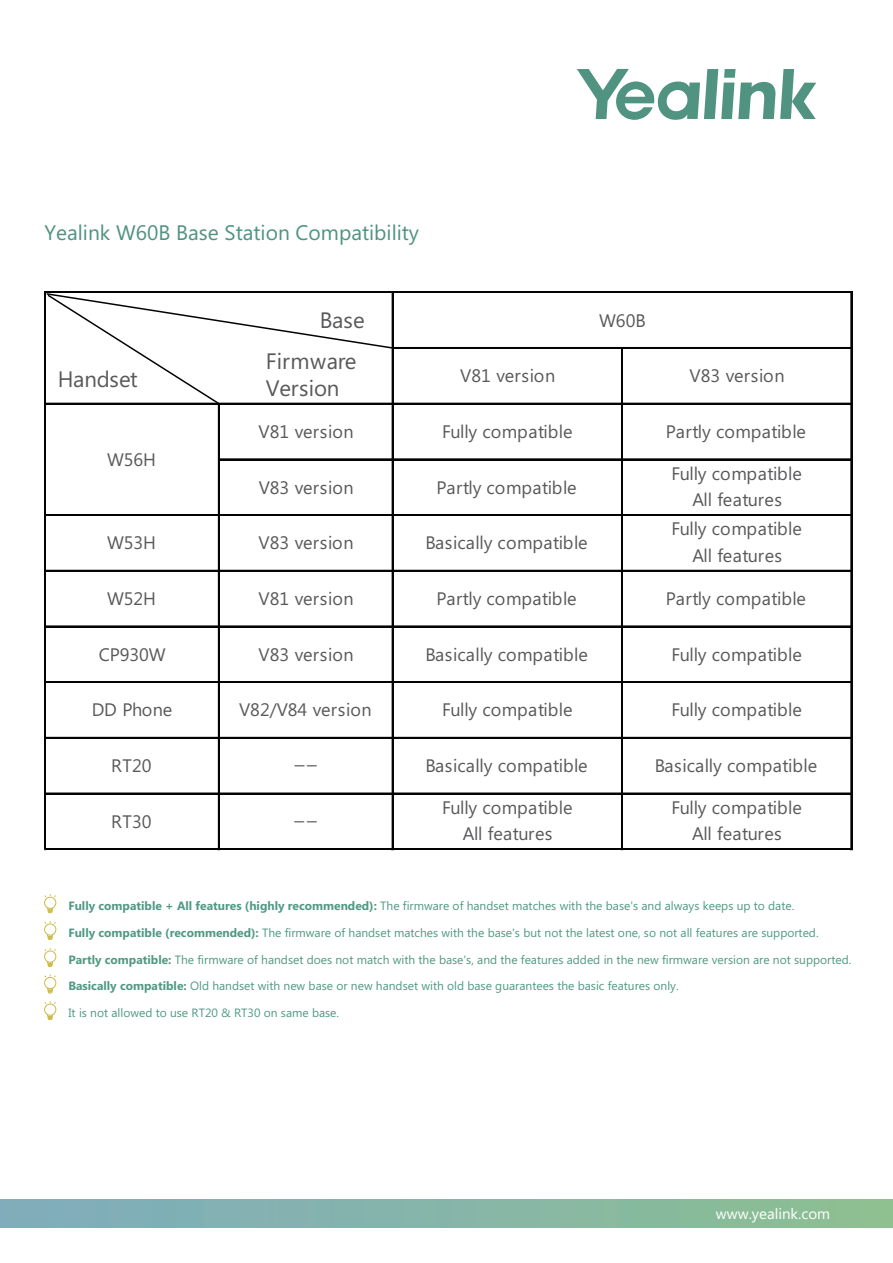
<style>
.page{position:relative;width:893px;height:1263px;background:#fff}
.page>*{position:absolute;margin:0;border:0;box-sizing:border-box;transform-origin:0 0}
.t1{font:22.2px/27.9px "Microsoft Phags Pa";color:#59595b}
.t2{font:21px "Microsoft Phags Pa";color:#509380}
.t3{font:18.15px/26.4px "Microsoft Phags Pa";color:#59595b;text-align:center}
.t4{font:15px "Microsoft Phags Pa";color:#fff}
.t5{font:12px/26.4px "Microsoft Phags Pa";color:#509983}
.s1{font-weight:700}
</style>
<div class="page">
<svg style="left:577px;top:69px;width:239px;height:51px"></svg>
<div style="left:0;top:1199px;width:893px;height:28px;background:linear-gradient(to right,#7facbe,#8dc091)"></div>
<div style="left:44px;top:897px;width:12px;height:12px;border:1px solid #cdba42;border-radius:50%"></div>
<svg style="left:44px;top:894px;width:12px;height:3px"></svg>
<div style="left:44px;top:923px;width:12px;height:12px;border:1px solid #cdba42;border-radius:50%"></div>
<svg style="left:44px;top:907px;width:12px;height:17px"></svg>
<div style="left:44px;top:950px;width:12px;height:12px;border:1px solid #cdba42;border-radius:50%"></div>
<svg style="left:44px;top:934px;width:12px;height:17px"></svg>
<div style="left:44px;top:977px;width:12px;height:12px;border:1px solid #cdba42;border-radius:50%"></div>
<svg style="left:44px;top:961px;width:12px;height:17px"></svg>
<hr style="left:45px;top:292px;width:1px;height:558px;background:#030303">
<hr style="left:218px;top:404px;width:2px;height:446px;background:#030303">
<hr style="left:392px;top:293px;width:1px;height:557px;background:#030303">
<hr style="left:621px;top:349px;width:2px;height:501px;background:#030303">
<hr style="left:851px;top:293px;width:1px;height:557px;background:#030303">
<hr style="left:46px;top:292px;width:806px;height:1px;background:#030303">
<hr style="left:393px;top:347px;width:459px;height:2px;background:#030303">
<hr style="left:46px;top:403px;width:806px;height:1px;background:#030303">
<hr style="left:220px;top:459px;width:632px;height:1px;background:#030303">
<hr style="left:46px;top:514px;width:806px;height:2px;background:#030303">
<hr style="left:46px;top:570px;width:806px;height:2px;background:#030303">
<hr style="left:46px;top:626px;width:806px;height:1px;background:#030303">
<hr style="left:46px;top:681px;width:806px;height:1px;background:#030303">
<hr style="left:46px;top:682px;width:806px;height:1px;background:#030303">
<hr style="left:46px;top:737px;width:806px;height:2px;background:#030303">
<hr style="left:46px;top:793px;width:806px;height:1px;background:#030303">
<hr style="left:46px;top:848px;width:806px;height:1px;background:#030303">
<hr style="left:46px;top:849px;width:806px;height:1px;background:#030303">
<svg style="left:46px;top:293px;width:348px;height:113px"></svg>
<div style="left:44px;top:1003px;width:12px;height:13px;border:1px solid #cdba42;border-radius:50%"></div>
<svg style="left:44px;top:987px;width:12px;height:17px"></svg>
<svg style="left:47px;top:1014px;width:7px;height:7px"></svg>
<h2 class="t2" style="left:45px;top:218px;width:376px">Yealink W60B Base Station Compatibility</h2>
<h1 class="t1" style="left:58px;top:364px;width:81px">Handset</h1>
<h1 class="t1" style="left:320px;top:305px;width:47px">Base</h1>
<h1 class="t1" style="left:266px;top:346px;width:92px">Firmware<br>Version</h1>
<h3 class="t3" style="left:599px;top:306px;width:48px">W60B</h3>
<h3 class="t3" style="left:460px;top:362px;width:97px">V81 version</h3>
<h3 class="t3" style="left:690px;top:362px;width:97px">V83 version</h3>
<h3 class="t3" style="left:107px;top:445px;width:50px">W56H</h3>
<h3 class="t3" style="left:259px;top:417px;width:97px">V81 version</h3>
<h3 class="t3" style="left:442px;top:417px;width:132px">Fully compatible</h3>
<h3 class="t3" style="left:666px;top:417px;width:142px">Partly compatible</h3>
<h3 class="t3" style="left:259px;top:473px;width:97px">V83 version</h3>
<h3 class="t3" style="left:437px;top:473px;width:142px">Partly compatible</h3>
<h3 class="t3" style="left:671px;top:459px;width:132px">Fully compatible<br>All features</h3>
<h3 class="t3" style="left:107px;top:529px;width:50px">W53H</h3>
<h3 class="t3" style="left:259px;top:529px;width:97px">V83 version</h3>
<h3 class="t3" style="left:425px;top:529px;width:164px">Basically compatible</h3>
<h3 class="t3" style="left:671px;top:515px;width:132px">Fully compatible<br>All features</h3>
<h3 class="t3" style="left:107px;top:584px;width:50px">W52H</h3>
<h3 class="t3" style="left:259px;top:584px;width:97px">V81 version</h3>
<h3 class="t3" style="left:437px;top:584px;width:142px">Partly compatible</h3>
<h3 class="t3" style="left:666px;top:584px;width:142px">Partly compatible</h3>
<h3 class="t3" style="left:99px;top:640px;width:68px">CP930W</h3>
<h3 class="t3" style="left:259px;top:640px;width:97px">V83 version</h3>
<h3 class="t3" style="left:425px;top:640px;width:164px">Basically compatible</h3>
<h3 class="t3" style="left:671px;top:640px;width:132px">Fully compatible</h3>
<h3 class="t3" style="left:92px;top:696px;width:82px">DD Phone</h3>
<h3 class="t3" style="left:239px;top:696px;width:134px">V82/V84 version</h3>
<h3 class="t3" style="left:442px;top:696px;width:132px">Fully compatible</h3>
<h3 class="t3" style="left:671px;top:696px;width:132px">Fully compatible</h3>
<h3 class="t3" style="left:111px;top:751px;width:42px">RT20</h3>
<h3 class="t3" style="left:293px;top:751px;width:26px">——</h3>
<h3 class="t3" style="left:425px;top:751px;width:164px">Basically compatible</h3>
<h3 class="t3" style="left:655px;top:751px;width:164px">Basically compatible</h3>
<h3 class="t3" style="left:111px;top:807px;width:42px">RT30</h3>
<h3 class="t3" style="left:293px;top:807px;width:26px">——</h3>
<h3 class="t3" style="left:442px;top:793px;width:132px">Fully compatible<br>All features</h3>
<h3 class="t3" style="left:671px;top:793px;width:132px">Fully compatible<br>All features</h3>
<p class="t5" style="left:68px;top:892px;width:727px"><span class="s1">Fully compatible + All features (highly recommended):</span> The firmware of handset matches with the base's and always keeps up to date.</p>
<p class="t5" style="left:68px;top:919px;width:752px"><span class="s1">Fully compatible (recommended):</span> The firmware of handset matches with the base's but not the latest one, so not all features are supported.</p>
<p class="t5" style="left:68px;top:946px;width:784px"><span class="s1">Partly compatible:</span> The firmware of handset does not match with the base's, and the features added in the new firmware version are not supported.<br><span class="s1">Basically compatible:</span> Old handset with new base or new handset with old base guarantees the basic features only.</p>
<p class="t5" style="left:68px;top:999px;width:272px">It is not allowed to use RT20 &amp; RT30 on same base.</p>
<p class="t4" style="left:716px;top:1203px;width:116px">www.yealink.com</p>
</div>
